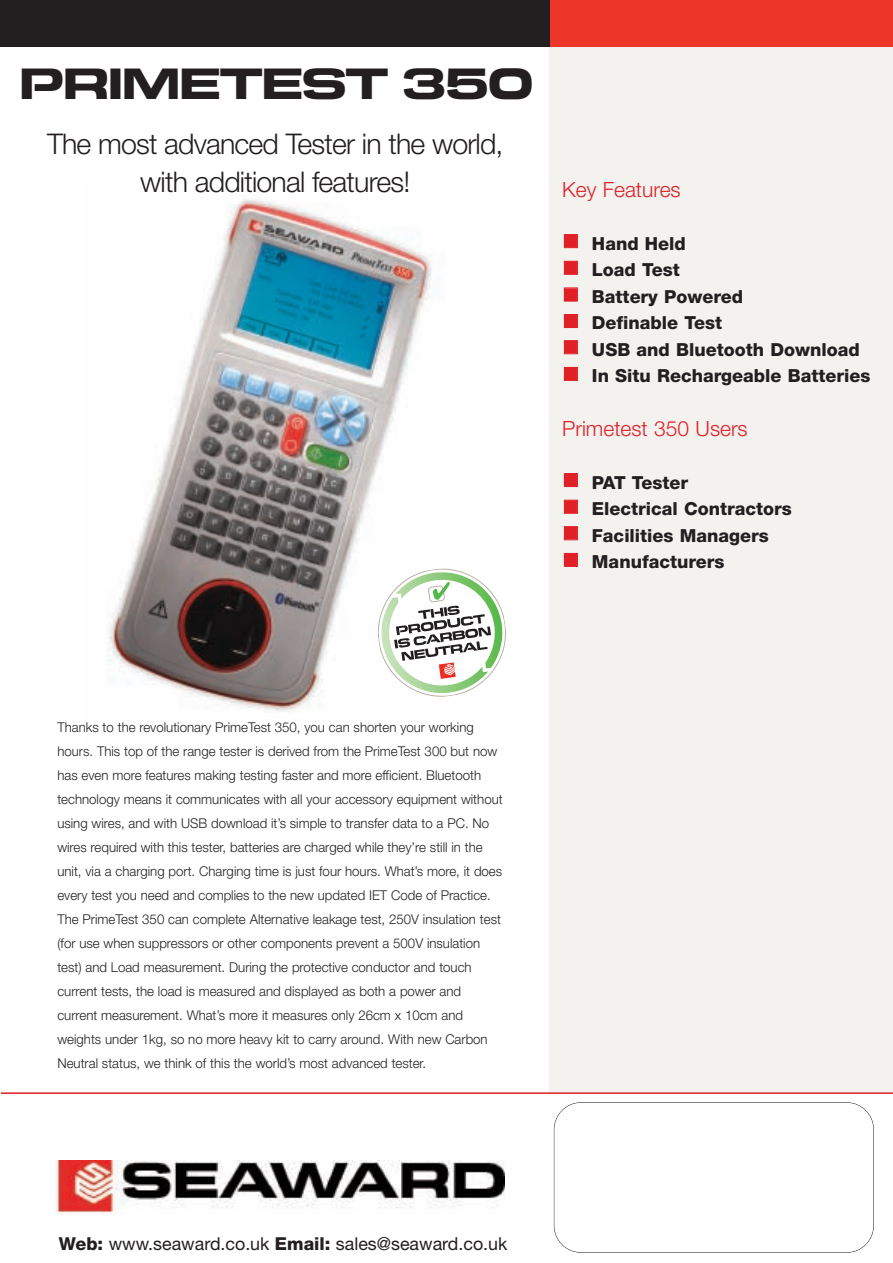
<style>
.page{position:relative;width:893px;height:1263px;background:#fff}
.page>*{position:absolute;margin:0;border:0;box-sizing:border-box;transform-origin:0 0}
.t1{font:43.5px "Seaward";letter-spacing:-.065em;color:#231f20}
.t2{font:300 28.5px/37.5px "Helvetica Neue";letter-spacing:-.03em;color:#231f20;text-align:center}
.t3{font:300 21px "Helvetica Neue";color:#e01f26}
.t4{font:800 18px/26.5px "Helvetica Neue";color:#231f20}
.t5{font:17.85px "Helvetica Neue";color:#231f20}
.t6{font:300 13.5px/24px "Helvetica Neue";color:#231f20}
.s1{font-weight:800}
</style>
<div class="page">
<div style="left:549px;top:8px;width:344px;height:1246px;background:#f3f2ef"></div>
<img style="left:107px;top:199px;width:325px;height:512px">
<div style="left:0;top:0;width:893px;height:47px;background:#ee3529"></div>
<div style="left:0;top:0;width:550px;height:47px;background:#231f20"></div>
<svg style="left:374px;top:564px;width:132px;height:137px"></svg>
<div style="left:1px;top:1094px;width:892px;height:169px;background:#fff"></div>
<img style="left:56px;top:1160px;width:449px;height:54px">
<hr style="left:1px;top:1092px;width:892px;height:2px;background:#e01f26">
<div style="left:554px;top:1102px;width:320px;height:151px;border:1px solid #231f20;border-radius:27px"></div>
<h1 class="t1" style="left:18px;top:58px;width:518px">PRIMETEST 350</h1>
<h2 class="t2" style="left:47px;top:128px;width:458px">The most advanced Tester in the world, with additional features!</h2>
<h3 class="t3" style="left:562px;top:182px;width:120px">Key Features</h3>
<h3 class="t4" style="left:592px;top:232px;width:280px">Hand Held<br>Load Test<br>Battery Powered<br>Definable Test<br>USB and Bluetooth Download<br>In Situ Rechargeable Batteries</h3>
<h3 class="t3" style="left:562px;top:421px;width:187px">Primetest 350 Users</h3>
<h3 class="t4" style="left:592px;top:470px;width:201px">PAT Tester<br>Electrical Contractors<br>Facilities Managers<br>Manufacturers</h3>
<p class="t6" style="left:57px;top:716px;width:447px">Thanks to the revolutionary PrimeTest 350, you can shorten your working hours. This top of the range tester is derived from the PrimeTest 300 but now has even more features making testing faster and more efficient. Bluetooth technology means it communicates with all your accessory equipment without using wires, and with USB download it’s simple to transfer data to a PC. No wires required with this tester, batteries are charged while they’re still in the unit, via a charging port. Charging time is just four hours. What’s more, it does every test you need and complies to the new updated IET Code of Practice.<br>The PrimeTest 350 can complete Alternative leakage test, 250V insulation test (for use when suppressors or other components prevent a 500V insulation test) and Load measurement. During the protective conductor and touch current tests, the load is measured and displayed as both a power and current measurement. What’s more it measures only 26cm x 10cm and weights under 1kg, so no more heavy kit to carry around. With new Carbon Neutral status, we think of this the world’s most advanced tester.</p>
<h3 class="t5" style="left:59px;top:1237px;width:450px"><span class="s1">Web:</span> www.seaward.co.uk <span class="s1">Email:</span> sales@seaward.co.uk</h3>
</div>
